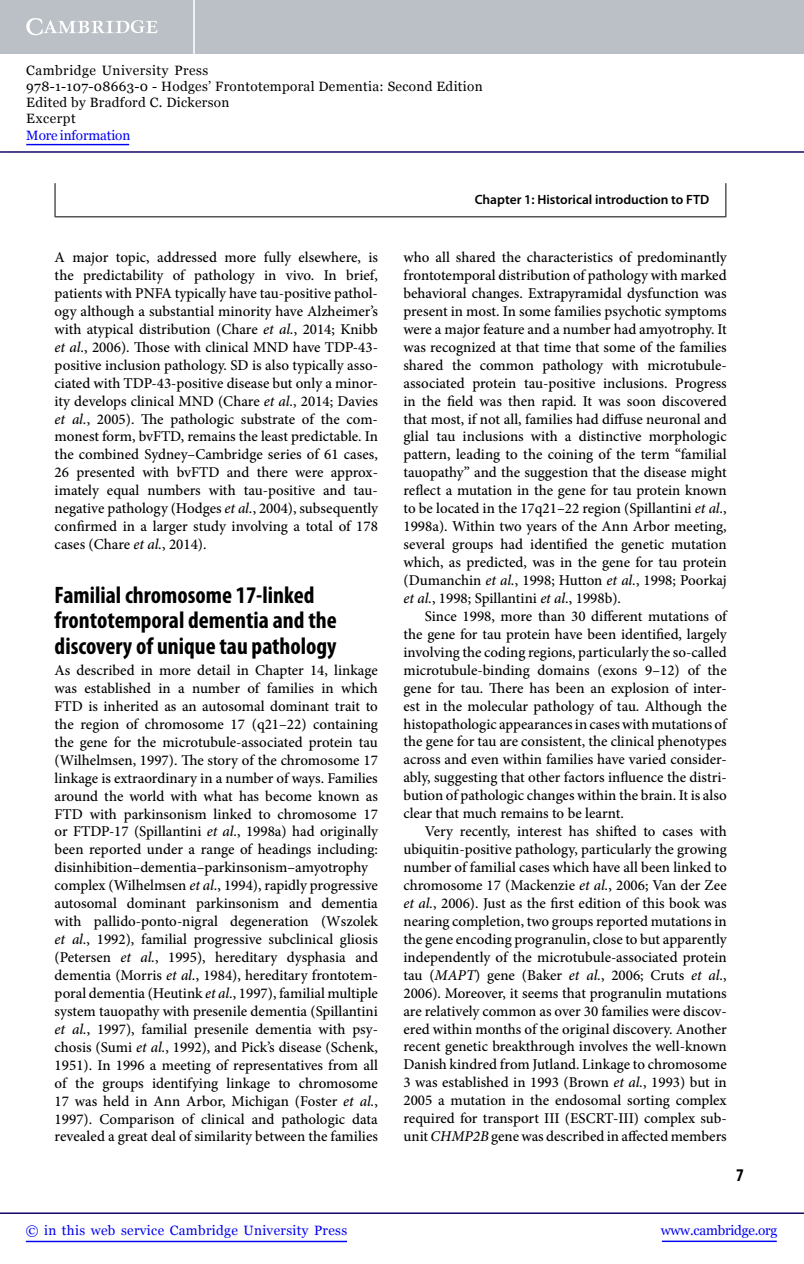
<style>
.page{position:relative;width:804px;height:1264px;background:#fff}
.page>*{position:absolute;margin:0;border:0;box-sizing:border-box;transform-origin:0 0}
.t1{font:700 condensed 23.85px/25.3px "Myriad Pro";color:#000}
.t2{font:700 condensed 18px "Myriad Pro";color:#000}
.t3{font:500 15px/18px "Minion Pro";color:#000;text-align:justify}
.t4{font:13.5px/16.2px "Georgia";letter-spacing:.025em;color:#000}
.t5{font:13.5px "Georgia";letter-spacing:.025em;color:#0000f1}
.t6{font:600 13.5px "Myriad Pro";color:#000}
.t7{font:13.5px "Georgia";letter-spacing:-.015em;color:#0000f1}
.t8{font:13.5px "Georgia";letter-spacing:-.01em;color:#0000f1}
.s1{font-style:italic}
</style>
<div class="page">
<hr style="left:55px;top:183px;width:1px;height:34px;background:#000">
<hr style="left:55px;top:216px;width:670px;height:1px;background:#000">
<hr style="left:725px;top:183px;width:1px;height:34px;background:#000">
<div style="left:0;top:0;width:804px;height:54px;background:#bac0c6"></div>
<svg style="left:26px;top:18px;width:132px;height:17px"></svg>
<hr style="left:193px;top:0;width:2px;height:54px;background:#fff">
<hr style="left:0;top:151px;width:804px;height:2px;background:#150666">
<hr style="left:662px;top:1240px;width:114px;height:2px;background:#0000f1">
<hr style="left:0;top:1212px;width:804px;height:1px;background:#150666">
<hr style="left:26px;top:1240px;width:321px;height:2px;background:#0000f1">
<hr style="left:26px;top:144px;width:103px;height:1px;background:#0000f1">
<p class="t4" style="left:26px;top:62px;width:458px">Cambridge University Press<br>978-1-107-08663-0 - Hodges’ Frontotemporal Dementia: Second Edition Edited by Bradford C. Dickerson<br>Excerpt</p>
<p class="t8" style="left:26px;top:127px;width:105px">More information</p>
<p class="t3" style="left:55px;top:249px;width:325px">A major topic, addressed more fully elsewhere, is the predictability of pathology in vivo. In brief, patients with PNFA typically have tau-positive pathol&shy;ogy although a substantial minority have Alzheimer’s with atypical distribution (Chare <span class="s1">et al.</span>, 2014; Knibb <span class="s1">et al.</span>, 2006). Those with clinical MND have TDP-43- positive inclusion pathology. SD is also typically asso&shy;ciated with TDP-43-positive disease but only a minor&shy;ity develops clinical MND (Chare <span class="s1">et al.</span>, 2014; Davies <span class="s1">et al.</span>, 2005). The pathologic substrate of the com&shy;monest form, bvFTD, remains the least predictable. In the combined Sydney–Cambridge series of 61 cases, 26 presented with bvFTD and there were approx&shy;imately equal numbers with tau-positive and tau&shy;negative pathology (Hodges <span class="s1">et al.</span>, 2004), subsequently confirmed in a larger study involving a total of 178 cases (Chare <span class="s1">et al.</span>, 2014).</p>
<h1 class="t1" style="left:55px;top:584px;width:284px">Familial chromosome 17-linked frontotemporal dementia and the discovery of unique tau pathology</h1>
<p class="t3" style="left:55px;top:662px;width:325px;text-align:left">As described in more detail in Chapter 14, linkage was established in a number of families in which FTD is inherited as an autosomal dominant trait to the region of chromosome 17 (q21–22) containing the gene for the microtubule-associated protein tau (Wilhelmsen, 1997). The story of the chromosome 17 linkage is extraordinary in a number of ways. Families around the world with what has become known as FTD with parkinsonism linked to chromosome 17 or FTDP-17 (Spillantini <span class="s1">et al.</span>, 1998a) had originally been reported under a range of headings including: disinhibition–dementia–parkinsonism–amyotrophy complex (Wilhelmsen <span class="s1">et al.</span>, 1994), rapidly progressive autosomal dominant parkinsonism and dementia with pallido-ponto-nigral degeneration (Wszolek <span class="s1">et al.</span>, 1992), familial progressive subclinical gliosis (Petersen <span class="s1">et al.</span>, 1995), hereditary dysphasia and dementia (Morris <span class="s1">et al.</span>, 1984), hereditary frontotem&shy;poral dementia (Heutink <span class="s1">et al.</span>, 1997), familial multiple system tauopathy with presenile dementia (Spillantini <span class="s1">et al.</span>, 1997), familial presenile dementia with psy&shy;chosis (Sumi <span class="s1">et al.</span>, 1992), and Pick’s disease (Schenk, 1951). In 1996 a meeting of representatives from all of the groups identifying linkage to chromosome 17 was held in Ann Arbor, Michigan (Foster <span class="s1">et al.</span>, 1997). Comparison of clinical and pathologic data revealed a great deal of similarity between the families</p>
<p class="t6" style="left:474px;top:194px;width:236px">Chapter 1: Historical introduction to FTD</p>
<p class="t3" style="left:403px;top:249px;width:325px">who all shared the characteristics of predominantly frontotemporal distribution of pathology with marked behavioral changes. Extrapyramidal dysfunction was present in most. In some families psychotic symptoms were a major feature and a number had amyotrophy. It was recognized at that time that some of the families shared the common pathology with microtubule&shy;associated protein tau-positive inclusions. Progress in the field was then rapid. It was soon discovered that most, if not all, families had diffuse neuronal and glial tau inclusions with a distinctive morphologic pattern, leading to the coining of the term “familial tauopathy” and the suggestion that the disease might reflect a mutation in the gene for tau protein known to be located in the 17q21–22 region (Spillantini <span class="s1">et al.</span>, 1998a). Within two years of the Ann Arbor meeting, several groups had identified the genetic mutation which, as predicted, was in the gene for tau protein (Dumanchin <span class="s1">et al.</span>, 1998; Hutton <span class="s1">et al.</span>, 1998; Poorkaj <span class="s1">et al.</span>, 1998; Spillantini <span class="s1">et al.</span>, 1998b).</p>
<p class="t3" style="left:403px;top:608px;width:325px;text-indent:21px">Since 1998, more than 30 different mutations of the gene for tau protein have been identified, largely involving the coding regions, particularly the so-called microtubule-binding domains (exons 9–12) of the gene for tau. There has been an explosion of inter&shy;est in the molecular pathology of tau. Although the histopathologic appearances in cases with mutations of the gene for tau are consistent, the clinical phenotypes across and even within families have varied consider&shy;ably, suggesting that other factors influence the distri&shy;bution of pathologic changes within the brain. It is also clear that much remains to be learnt.</p>
<p class="t3" style="left:403px;top:823px;width:325px;text-indent:21px">Very recently, interest has shifted to cases with ubiquitin-positive pathology, particularly the growing number of familial cases which have all been linked to chromosome 17 (Mackenzie <span class="s1">et al.</span>, 2006; Van der Zee <span class="s1">et al.</span>, 2006). Just as the first edition of this book was nearing completion, two groups reported mutations in the gene encoding progranulin, close to but apparently independently of the microtubule-associated protein tau (<span class="s1">MAPT</span>) gene (Baker <span class="s1">et al.</span>, 2006; Cruts <span class="s1">et al.</span>, 2006). Moreover, it seems that progranulin mutations are relatively common as over 30 families were discov&shy;ered within months of the original discovery. Another recent genetic breakthrough involves the well-known Danish kindred from Jutland. Linkage to chromosome 3 was established in 1993 (Brown <span class="s1">et al.</span>, 1993) but in 2005 a mutation in the endosomal sorting complex required for transport III (ESCRT-III) complex sub&shy;unit <span class="s1">CHMP2B</span> gene was described in affected members</p>
<p class="t2" style="left:736px;top:1168px;width:9px">7</p>
<p class="t5" style="left:26px;top:1222px;width:323px">© in this web service Cambridge University Press</p>
<p class="t7" style="left:661px;top:1222px;width:118px">www.cambridge.org</p>
</div>
